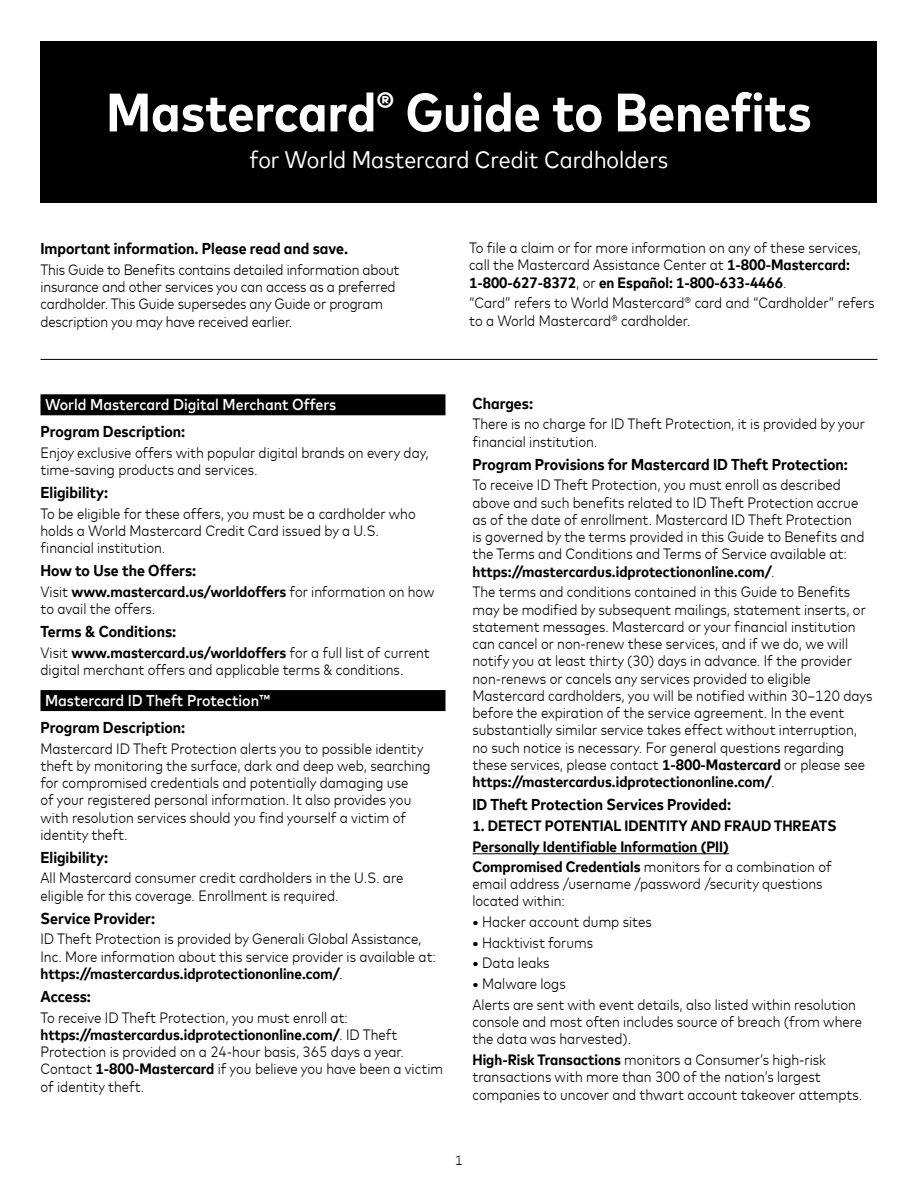
<style>
.page{position:relative;width:918px;height:1188px;background:#fff}
.page>*{position:absolute;margin:0;border:0;box-sizing:border-box;transform-origin:0 0}
.t1{font:700 54px "Mark For MC Narrow W00";color:#fff}
.t2{font:24px "Mark For MC Narrow W00";color:#fff}
.t3{font:700 15.75px "Mark For MC Narrow W00";color:#000}
.t4{font:500 15.75px "Mark For MC Narrow W00";color:#fff}
.t5{font:300 15px/17.2px "Mark For MC Narrow W00";color:#000}
.t6{font:700 15px/21.5px "Mark For MC Narrow W00";color:#000}
.t7{font:300 13.5px "Mark For MC Narrow W00";color:#000}
.s1{font-weight:700}
</style>
<div class="page">
<div style="left:40px;top:394px;width:406px;height:21px;background:#000"></div>
<div style="left:40px;top:690px;width:406px;height:21px;background:#000"></div>
<hr style="left:472px;top:853px;width:257px;height:1px;background:#000">
<div style="left:40px;top:41px;width:838px;height:162px;background:#000"></div>
<hr style="left:40px;top:359px;width:838px;height:1px;background:#000">
<h1 class="t1" style="left:106px;top:72px;width:707px">Mastercard<sup>®</sup> Guide to Benefits</h1>
<h1 class="t2" style="left:250px;top:142px;width:420px">for World Mastercard Credit Cardholders</h1>
<p class="t3" style="left:40px;top:237px;width:309px">Important information. Please read and save.</p>
<p class="t5" style="left:40px;top:260px;width:361px">This Guide to Benefits contains detailed information about insurance and other services you can access as a preferred cardholder. This Guide supersedes any Guide or program description you may have received earlier.</p>
<p class="t5" style="left:469px;top:238px;width:393px">To file a claim or for more information on any of these services, call the Mastercard Assistance Center at <span class="s1">1-800-Mastercard:</span></p>
<p class="t5" style="left:469px;top:271px;width:407px;line-height:20.7px"><span class="s1">1-800-627-8372</span>, or <span class="s1">en Español: 1-800-633-4466</span>.<br>“Card” refers to World Mastercard® card and “Cardholder” refers</p>
<p class="t5" style="left:469px;top:311px;width:223px">to a World Mastercard® cardholder.</p>
<h2 class="t4" style="left:45px;top:393px;width:293px">World Mastercard Digital Merchant Offers</h2>
<p class="t3" style="left:40px;top:420px;width:146px">Program Description:</p>
<p class="t5" style="left:40px;top:443px;width:390px">Enjoy exclusive offers with popular digital brands on every day, time-saving products and services.</p>
<p class="t3" style="left:40px;top:481px;width:69px">Eligibility:</p>
<p class="t5" style="left:40px;top:504px;width:377px">To be eligible for these offers, you must be a cardholder who holds a World Mastercard Credit Card issued by a U.S. financial institution.</p>
<p class="t3" style="left:40px;top:559px;width:157px">How to Use the Offers:</p>
<p class="t5" style="left:40px;top:582px;width:396px">Visit <span class="s1">www.mastercard.us/worldoffers</span> for information on how to avail the offers.</p>
<p class="t3" style="left:40px;top:620px;width:137px">Terms &amp; Conditions:</p>
<p class="t5" style="left:40px;top:643px;width:391px">Visit <span class="s1">www.mastercard.us/worldoffers</span> for a full list of current digital merchant offers and applicable terms &amp; conditions.</p>
<h2 class="t4" style="left:45px;top:689px;width:227px">Mastercard ID Theft Protection™</h2>
<p class="t3" style="left:40px;top:715px;width:146px">Program Description:</p>
<p class="t5" style="left:40px;top:739px;width:392px">Mastercard ID Theft Protection alerts you to possible identity theft by monitoring the surface, dark and deep web, searching for compromised credentials and potentially damaging use<br>of your registered personal information. It also provides you with resolution services should you find yourself a victim of identity theft.</p>
<p class="t3" style="left:40px;top:845px;width:69px">Eligibility:</p>
<p class="t5" style="left:40px;top:868px;width:364px">All Mastercard consumer credit cardholders in the U.S. are eligible for this coverage. Enrollment is required.</p>
<p class="t3" style="left:40px;top:906px;width:116px">Service Provider:</p>
<p class="t5" style="left:40px;top:929px;width:397px">ID Theft Protection is provided by Generali Global Assistance,<br>Inc. More information about this service provider is available at: <span class="s1">https://mastercardus.idprotectiononline.com/</span>.</p>
<p class="t3" style="left:40px;top:984px;width:52px">Access:</p>
<p class="t5" style="left:40px;top:1008px;width:404px">To receive ID Theft Protection, you must enroll at: <span class="s1">https://mastercardus.idprotectiononline.com/</span>. ID Theft Protection is provided on a 24-hour basis, 365 days a year.<br>Contact <span class="s1">1-800-Mastercard</span> if you believe you have been a victim of identity theft.</p>
<p class="t3" style="left:472px;top:391px;width:62px">Charges:</p>
<p class="t5" style="left:472px;top:414px;width:394px">There is no charge for ID Theft Protection, it is provided by your financial institution.</p>
<p class="t3" style="left:472px;top:452px;width:377px">Program Provisions for Mastercard ID Theft Protection:</p>
<p class="t5" style="left:472px;top:475px;width:393px">To receive ID Theft Protection, you must enroll as described above and such benefits related to ID Theft Protection accrue as of the date of enrollment. Mastercard ID Theft Protection is governed by the terms provided in this Guide to Benefits and the Terms and Conditions and Terms of Service available at: <span class="s1">https://mastercardus.idprotectiononline.com/</span>.</p>
<p class="t5" style="left:472px;top:582px;width:402px">The terms and conditions contained in this Guide to Benefits may be modified by subsequent mailings, statement inserts, or statement messages. Mastercard or your financial institution can cancel or non-renew these services, and if we do, we will notify you at least thirty (30) days in advance. If the provider non-renews or cancels any services provided to eligible Mastercard cardholders, you will be notified within 30–120 days before the expiration of the service agreement. In the event substantially similar service takes effect without interruption, no such notice is necessary. For general questions regarding these services, please contact <span class="s1">1-800-Mastercard</span> or please see <span class="s1">https://mastercardus.idprotectiononline.com/</span>.</p>
<p class="t3" style="left:472px;top:793px;width:260px">ID Theft Protection Services Provided:</p>
<p class="t6" style="left:472px;top:814px;width:366px">1. DETECT POTENTIAL IDENTITY AND FRAUD THREATS<br>Personally Identifiable Information (PII)</p>
<p class="t5" style="left:472px;top:857px;width:361px"><span class="s1">Compromised Credentials</span> monitors for a combination of email address /username /password /security questions located within:</p>
<p class="t5" style="left:472px;top:912px;width:181px"><span class="s1">•</span> Hacker account dump sites</p>
<p class="t5" style="left:472px;top:933px;width:122px"><span class="s1">•</span> Hacktivist forums</p>
<p class="t5" style="left:472px;top:953px;width:79px"><span class="s1">•</span> Data leaks</p>
<p class="t5" style="left:472px;top:972px;width:385px;line-height:20.7px"><span class="s1">•</span> Malware logs<br>Alerts are sent with event details, also listed within resolution</p>
<p class="t5" style="left:472px;top:1012px;width:391px">console and most often includes source of breach (from where the data was harvested).</p>
<p class="t5" style="left:472px;top:1050px;width:391px"><span class="s1">High-Risk Transactions</span> monitors a Consumer’s high-risk transactions with more than 300 of the nation’s largest companies to uncover and thwart account takeover attempts.</p>
<p class="t7" style="left:455px;top:1150px;width:9px">1</p>
</div>
